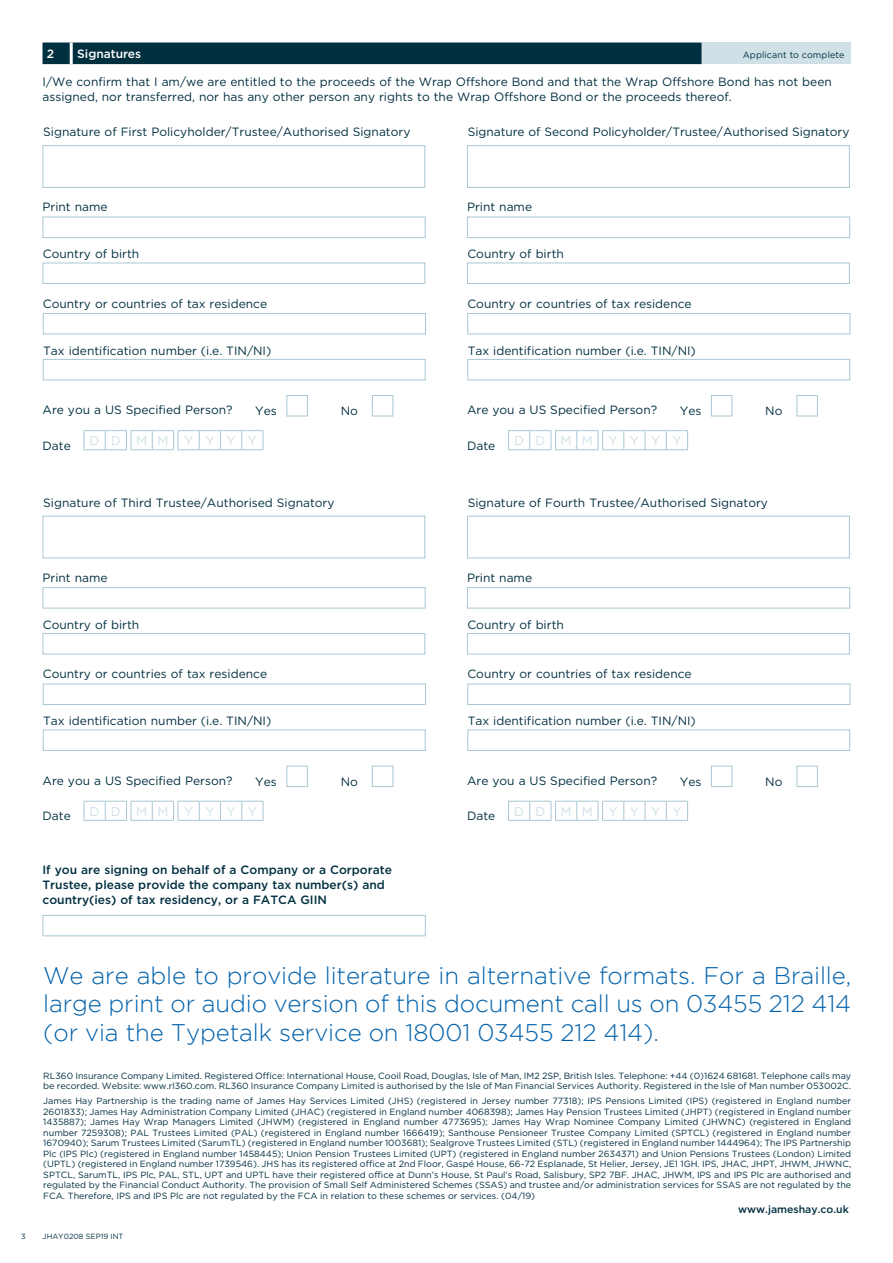
<style>
.page{position:relative;width:893px;height:1263px;background:#fff}
.page>*{position:absolute;margin:0;border:0;box-sizing:border-box;transform-origin:0 0}
.t1{font:300 24px/28.8px "Gotham";letter-spacing:-.005em;color:#0161ab;text-align:justify}
.t2{font:12.75px "Gotham";letter-spacing:.95em;color:#d0e0e7}
.t3{font:12px/15px "Gotham";color:#002f40}
.t4{font:500 12px/15px "Gotham";color:#002f40}
.t5{font:500 12px "Gotham";color:#fff}
.t6{font:500 10.5px "Gotham";color:#002f40}
.t7{font:9px/10.5px "Gotham";color:#002f40}
.t8{font:7.5px "Gotham";color:#002f40}
</style>
<div class="page">
<div style="left:43px;top:43px;width:659px;height:21px;background:#002f40"></div>
<div style="left:702px;top:43px;width:148px;height:21px;background:#d0e0e7"></div>
<hr style="left:70px;top:43px;width:3px;height:21px;background:#fff">
<div style="left:43px;top:217px;width:383px;height:21px;background:#fff;border:1px solid #aac7d2"></div>
<div style="left:43px;top:263px;width:382px;height:21px;background:#fff;border:1px solid #aac7d2"></div>
<div style="left:43px;top:313px;width:383px;height:21px;background:#fff;border:1px solid #aac7d2"></div>
<div style="left:43px;top:359px;width:383px;height:21px;background:#fff;border:1px solid #aac7d2"></div>
<div style="left:43px;top:145px;width:382px;height:43px;background:#fff;border:1px solid #aac7d2"></div>
<svg style="left:84px;top:430px;width:180px;height:20px"></svg>
<div style="left:286px;top:395px;width:22px;height:21px;background:#fff;border:1px solid #aac7d2"></div>
<div style="left:372px;top:395px;width:21px;height:21px;background:#fff;border:1px solid #aac7d2"></div>
<div style="left:467px;top:217px;width:383px;height:21px;background:#fff;border:1px solid #aac7d2"></div>
<div style="left:467px;top:263px;width:383px;height:21px;background:#fff;border:1px solid #aac7d2"></div>
<div style="left:467px;top:313px;width:383px;height:21px;background:#fff;border:1px solid #aac7d2"></div>
<div style="left:467px;top:359px;width:383px;height:21px;background:#fff;border:1px solid #aac7d2"></div>
<div style="left:467px;top:145px;width:383px;height:43px;background:#fff;border:1px solid #aac7d2"></div>
<svg style="left:508px;top:430px;width:180px;height:20px"></svg>
<div style="left:711px;top:395px;width:21px;height:21px;background:#fff;border:1px solid #aac7d2"></div>
<div style="left:796px;top:395px;width:22px;height:21px;background:#fff;border:1px solid #aac7d2"></div>
<div style="left:43px;top:587px;width:383px;height:21px;background:#fff;border:1px solid #aac7d2"></div>
<div style="left:43px;top:633px;width:382px;height:21px;background:#fff;border:1px solid #aac7d2"></div>
<div style="left:43px;top:684px;width:383px;height:21px;background:#fff;border:1px solid #aac7d2"></div>
<div style="left:43px;top:729px;width:383px;height:22px;background:#fff;border:1px solid #aac7d2"></div>
<div style="left:43px;top:516px;width:382px;height:42px;background:#fff;border:1px solid #aac7d2"></div>
<svg style="left:84px;top:801px;width:180px;height:20px"></svg>
<div style="left:286px;top:766px;width:22px;height:21px;background:#fff;border:1px solid #aac7d2"></div>
<div style="left:372px;top:766px;width:21px;height:21px;background:#fff;border:1px solid #aac7d2"></div>
<div style="left:467px;top:587px;width:383px;height:21px;background:#fff;border:1px solid #aac7d2"></div>
<div style="left:467px;top:633px;width:383px;height:21px;background:#fff;border:1px solid #aac7d2"></div>
<div style="left:467px;top:684px;width:383px;height:21px;background:#fff;border:1px solid #aac7d2"></div>
<div style="left:467px;top:729px;width:383px;height:22px;background:#fff;border:1px solid #aac7d2"></div>
<div style="left:467px;top:516px;width:383px;height:42px;background:#fff;border:1px solid #aac7d2"></div>
<svg style="left:508px;top:801px;width:180px;height:20px"></svg>
<div style="left:711px;top:766px;width:21px;height:21px;background:#fff;border:1px solid #aac7d2"></div>
<div style="left:796px;top:766px;width:22px;height:21px;background:#fff;border:1px solid #aac7d2"></div>
<div style="left:43px;top:915px;width:383px;height:21px;background:#fff;border:1px solid #aac7d2"></div>
<h3 class="t5" style="left:47px;top:46px;width:9px">2</h3>
<h3 class="t5" style="left:77px;top:46px;width:65px">Signatures</h3>
<p class="t7" style="left:743px;top:49px;width:103px">Applicant to complete</p>
<h3 class="t3" style="left:43px;top:74px;width:791px">I/We confirm that I am/we are entitled to the proceeds of the Wrap Offshore Bond and that the Wrap Offshore Bond has not been assigned, nor transferred, nor has any other person any rights to the Wrap Offshore Bond or the proceeds thereof.</h3>
<h3 class="t3" style="left:43px;top:124px;width:369px">Signature of First Policyholder/Trustee/Authorised Signatory</h3>
<h3 class="t3" style="left:468px;top:124px;width:383px">Signature of Second Policyholder/Trustee/Authorised Signatory</h3>
<h3 class="t3" style="left:43px;top:199px;width:67px">Print name</h3>
<h3 class="t3" style="left:43px;top:246px;width:98px">Country of birth</h3>
<h3 class="t3" style="left:43px;top:296px;width:226px">Country or countries of tax residence</h3>
<h3 class="t3" style="left:43px;top:343px;width:230px">Tax identification number (i.e. TIN/NI)</h3>
<h3 class="t3" style="left:467px;top:199px;width:67px">Print name</h3>
<h3 class="t3" style="left:467px;top:246px;width:98px">Country of birth</h3>
<h3 class="t3" style="left:467px;top:296px;width:226px">Country or countries of tax residence</h3>
<h3 class="t3" style="left:468px;top:343px;width:230px">Tax identification number (i.e. TIN/NI)</h3>
<h3 class="t3" style="left:43px;top:402px;width:192px">Are you a US Specified Person?</h3>
<h3 class="t3" style="left:255px;top:403px;width:23px">Yes</h3>
<h3 class="t3" style="left:341px;top:403px;width:19px">No</h3>
<h3 class="t3" style="left:467px;top:402px;width:192px">Are you a US Specified Person?</h3>
<h3 class="t3" style="left:680px;top:403px;width:23px">Yes</h3>
<h3 class="t3" style="left:765px;top:403px;width:19px">No</h3>
<h3 class="t3" style="left:43px;top:438px;width:30px">Date</h3>
<h2 class="t2" style="left:90px;top:433px;width:169px">DD MM YYYY</h2>
<h3 class="t3" style="left:467px;top:438px;width:30px">Date</h3>
<h2 class="t2" style="left:514px;top:433px;width:169px">DD MM YYYY</h2>
<h3 class="t3" style="left:43px;top:495px;width:293px">Signature of Third Trustee/Authorised Signatory</h3>
<h3 class="t3" style="left:468px;top:495px;width:302px">Signature of Fourth Trustee/Authorised Signatory</h3>
<h3 class="t3" style="left:43px;top:570px;width:67px">Print name</h3>
<h3 class="t3" style="left:43px;top:617px;width:98px">Country of birth</h3>
<h3 class="t3" style="left:43px;top:666px;width:226px">Country or countries of tax residence</h3>
<h3 class="t3" style="left:43px;top:713px;width:230px">Tax identification number (i.e. TIN/NI)</h3>
<h3 class="t3" style="left:467px;top:570px;width:67px">Print name</h3>
<h3 class="t3" style="left:467px;top:617px;width:98px">Country of birth</h3>
<h3 class="t3" style="left:467px;top:666px;width:226px">Country or countries of tax residence</h3>
<h3 class="t3" style="left:468px;top:713px;width:230px">Tax identification number (i.e. TIN/NI)</h3>
<h3 class="t3" style="left:43px;top:773px;width:192px">Are you a US Specified Person?</h3>
<h3 class="t3" style="left:255px;top:774px;width:23px">Yes</h3>
<h3 class="t3" style="left:341px;top:774px;width:19px">No</h3>
<h3 class="t3" style="left:467px;top:773px;width:192px">Are you a US Specified Person?</h3>
<h3 class="t3" style="left:680px;top:774px;width:23px">Yes</h3>
<h3 class="t3" style="left:765px;top:774px;width:19px">No</h3>
<h3 class="t3" style="left:43px;top:808px;width:30px">Date</h3>
<h2 class="t2" style="left:90px;top:803px;width:169px">DD MM YYYY</h2>
<h3 class="t3" style="left:467px;top:808px;width:30px">Date</h3>
<h2 class="t2" style="left:514px;top:803px;width:169px">DD MM YYYY</h2>
<h3 class="t4" style="left:43px;top:862px;width:351px">If you are signing on behalf of a Company or a Corporate<br>Trustee, please provide the company tax number(s) and country(ies) of tax residency, or a FATCA GIIN</h3>
<h1 class="t1" style="left:43px;top:960px;width:809px">We are able to provide literature in alternative formats. For a Braille, large print or audio version of this document call us on 03455 212 414 (or via the Typetalk service on 18001 03455 212 414).</h1>
<p class="t7" style="left:43px;top:1070px;width:809px">RL360 Insurance Company Limited. Registered Office: International House, Cooil Road, Douglas, Isle of Man, IM2 2SP, British Isles. Telephone: +44 (0)1624 681681. Telephone calls may be recorded. Website: www.rl360.com. RL360 Insurance Company Limited is authorised by the Isle of Man Financial Services Authority. Registered in the Isle of Man number 053002C.</p>
<p class="t7" style="left:43px;top:1095px;width:809px;text-align:justify">James Hay Partnership is the trading name of James Hay Services Limited (JHS) (registered in Jersey number 77318); IPS Pensions Limited (IPS) (registered in England number 2601833); James Hay Administration Company Limited (JHAC) (registered in England number 4068398); James Hay Pension Trustees Limited (JHPT) (registered in England number 1435887); James Hay Wrap Managers Limited (JHWM) (registered in England number 4773695); James Hay Wrap Nominee Company Limited (JHWNC) (registered in England number 7259308); PAL Trustees Limited (PAL) (registered in England number 1666419); Santhouse Pensioneer Trustee Company Limited (SPTCL) (registered in England number 1670940); Sarum Trustees Limited (SarumTL) (registered in England number 1003681); Sealgrove Trustees Limited (STL) (registered in England number 1444964); The IPS Partnership Plc (IPS Plc) (registered in England number 1458445); Union Pension Trustees Limited (UPT) (registered in England number 2634371) and Union Pensions Trustees (London) Limited (UPTL) (registered in England number 1739546). JHS has its registered office at 2nd Floor, Gaspé House, 66-72 Esplanade, St Helier, Jersey, JE1 1GH. IPS, JHAC, JHPT, JHWM, JHWNC, SPTCL, SarumTL, IPS Plc, PAL, STL, UPT and UPTL have their registered office at Dunn’s House, St Paul’s Road, Salisbury, SP2 7BF. JHAC, JHWM, IPS and IPS Plc are authorised and regulated by the Financial Conduct Authority. The provision of Small Self Administered Schemes (SSAS) and trustee and/or administration services for SSAS are not regulated by the FCA. Therefore, IPS and IPS Plc are not regulated by the FCA in relation to these schemes or services. (04/19)</p>
<p class="t6" style="left:738px;top:1203px;width:112px">www.jameshay.co.uk</p>
<p class="t8" style="left:21px;top:1232px;width:6px">3</p>
<p class="t8" style="left:43px;top:1232px;width:82px">JHAY0208 SEP19 INT</p>
</div>
